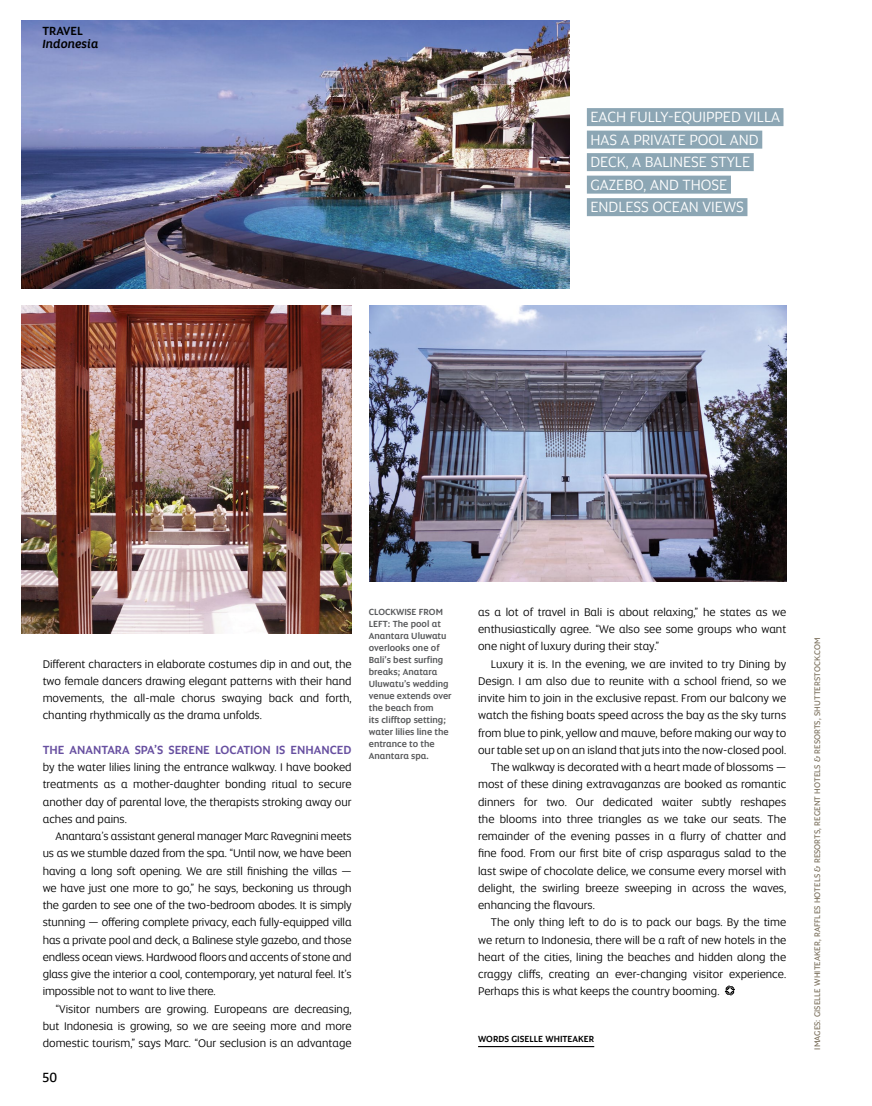
<style>
.page{position:relative;width:872px;height:1106px;background:#fff}
.page>*{position:absolute;margin:0;border:0;box-sizing:border-box;transform-origin:0 0}
.t1{font:15px/22.5px "Etihad Altis";color:#fff}
.t2{font:13.5px "Etihad Altis Text";color:#000}
.t3{font:500 12px "Etihad Altis";color:#674fa0}
.t4{font:italic 500 12px "Etihad Altis";color:#000}
.t5{font:500 12px "Etihad Altis";color:#000}
.t6{font:11.25px/17.2px "Etihad Altis";color:#000;text-align:justify}
.t7{font:500 9px/12px "Etihad Altis";color:#58595b}
.t8{font:500 9px "Etihad Altis";color:#000}
.t9{font:8.25px "Etihad Altis Text";letter-spacing:.01em;color:#786d59}
</style>
<div class="page">
<img style="left:21px;top:305px;width:331px;height:328px">
<img style="left:369px;top:305px;width:418px;height:276px">
<hr style="left:478px;top:1046px;width:116px;height:1px;background:#000">
<div style="left:587px;top:108px;width:196px;height:18px;background:#8ca6b4"></div>
<div style="left:587px;top:131px;width:175px;height:18px;background:#8ca6b4"></div>
<div style="left:587px;top:153px;width:166px;height:18px;background:#8ca6b4"></div>
<div style="left:587px;top:176px;width:144px;height:18px;background:#8ca6b4"></div>
<div style="left:587px;top:198px;width:160px;height:18px;background:#8ca6b4"></div>
<svg style="left:725px;top:985px;width:10px;height:10px"></svg>
<img style="left:22px;top:21px;width:547px;height:268px">
<p class="t5" style="left:43px;top:22px;width:42px">Travel</p>
<p class="t4" style="left:43px;top:35px;width:57px">Indonesia</p>
<h1 class="t1" style="left:590px;top:105px;width:48px">each fully</h1>
<h1 class="t1" style="left:668px;top:105px;width:33px">-equipp</h1>
<h1 class="t1" style="left:590px;top:105px;width:163px;text-indent:132px">ed villa has a private pool and deck, a Balin</h1>
<h1 class="t1" style="left:683px;top:150px;width:68px">ese style</h1>
<h1 class="t1" style="left:590px;top:173px;width:70px">gazebo, and</h1>
<h1 class="t1" style="left:590px;top:173px;width:155px;text-indent:92px">those endless ocean vi ews</h1>
<p class="t6" style="left:43px;top:654px;width:310px">Different characters in elaborate costumes dip in and out, the two female dancers drawing elegant patterns with their hand movements, the all-male chorus swaying back and forth, chanting rhythmically as the drama unfolds.</p>
<p class="t3" style="left:43px;top:740px;width:310px">The Anantara spa’s serene locati on is enhanced</p>
<p class="t6" style="left:43px;top:758px;width:310px">by the water lilies lining the entrance walkway. I have booked treatments as a mother-daughter bonding ritual to secure another day of parental love, the therapists stroking away our aches and pains.</p>
<p class="t6" style="left:43px;top:827px;width:310px;text-indent:13px">Anantara’s assistant general manager M arc Ravegnini meets us as we stumble dazed from the spa. “Until now, we have been having a long soft opening. We are still finishing the villas — we have just one more to go,” he says, beckoning us through the garden to see one of the two-bedroom abodes. It is simply stunning — offering complete privacy, each fully-equipped villa has a private pool and deck, a Balinese style gazebo, and those endless ocean views. Hardwood floors and accents of stone and glass give the interior a cool, contemporary, yet natural feel. It’s impossible not to want to live there.</p>
<p class="t6" style="left:43px;top:999px;width:310px;text-indent:13px">“Visitor numbers are growing. Europeans are decreasing, but Indonesia is growing, so we are seeing more and more domestic tourism,” says M arc. “Our seclusion is an advantage</p>
<p class="t2" style="left:43px;top:1067px;width:16px">50</p>
<p class="t7" style="left:369px;top:605px;width:84px">Clockwise from left: The pool at<br>Anantara Uluwatu overlooks one of<br>Bali’s best surfing breaks; Anatara<br>Uluwatu’s wedding venue extends over the beach from<br>its clifftop setting; water lilies line the entrance to the<br>Anantara spa.</p>
<p class="t6" style="left:478px;top:603px;width:310px">as a lot of travel in Bali is about relaxing,” he states as we enthusiastically agree. “We also see some groups who want one night of luxury during their stay.”</p>
<p class="t6" style="left:491px;top:654px;width:297px">Luxury it is. In the evening, we are invited to try Dining by</p>
<p class="t6" style="left:478px;top:672px;width:310px">Design. I am also due to reunite with a school friend, so we</p>
<p class="t6" style="left:478px;top:689px;width:310px">invite him to join in the exclusive repast. From our balcony we</p>
<p class="t6" style="left:478px;top:706px;width:309px">watch the fishing boats speed across the bay as the sky turns</p>
<p class="t6" style="left:478px;top:723px;width:310px">from blue to pink, yellow and mauve, before making our way to</p>
<p class="t6" style="left:478px;top:741px;width:309px">our table set up on an island that juts into the now-closed pool.</p>
<p class="t6" style="left:491px;top:758px;width:297px">The walkway is decorated with a heart made of blossoms —</p>
<p class="t6" style="left:478px;top:775px;width:310px">most of these dining extravaganzas are booked as romantic</p>
<p class="t6" style="left:478px;top:792px;width:310px">dinners for two. Our dedicated waiter subtly reshapes</p>
<p class="t6" style="left:478px;top:810px;width:310px">the blooms into three triangles as we take our seats. The</p>
<p class="t6" style="left:478px;top:827px;width:309px">remainder of the evening passes in a flurry of chatter and</p>
<p class="t6" style="left:478px;top:844px;width:310px">fine food. From our first bite of crisp asparagus salad to the</p>
<p class="t6" style="left:478px;top:861px;width:309px">last swipe of chocolate delice, we consume every morsel with</p>
<p class="t6" style="left:478px;top:879px;width:310px">delight, the swirling breeze sweeping in across the waves,</p>
<p class="t6" style="left:478px;top:896px;width:118px">enhancing the flavours.</p>
<p class="t6" style="left:491px;top:913px;width:297px">The only thing left to do is to pack our bags. By the time</p>
<p class="t6" style="left:478px;top:930px;width:310px">we return to Indonesia, there will be a raft of new hotels in the</p>
<p class="t6" style="left:478px;top:948px;width:310px">heart of the cities, lining the beaches and hidden along the</p>
<p class="t6" style="left:478px;top:965px;width:310px">craggy cliffs, creating an ever-changing visitor experience.</p>
<p class="t6" style="left:478px;top:982px;width:243px">Perhaps this is what keeps the country booming.</p>
<p class="t8" style="left:478px;top:1032px;width:15px">WORDS</p>
<p class="t8" style="left:511px;top:1032px;width:84px">Gi selle Whiteaker</p>
<p class="t9" style="left:811px;top:1049px;width:413px;rotate:-90deg">Images: gi selle whiteaker, RAFFLES HOTELS &amp; RESORTS, REGENT HOTELS &amp; RESORTS, SHUTTERSTOCK.COM</p>
</div>
